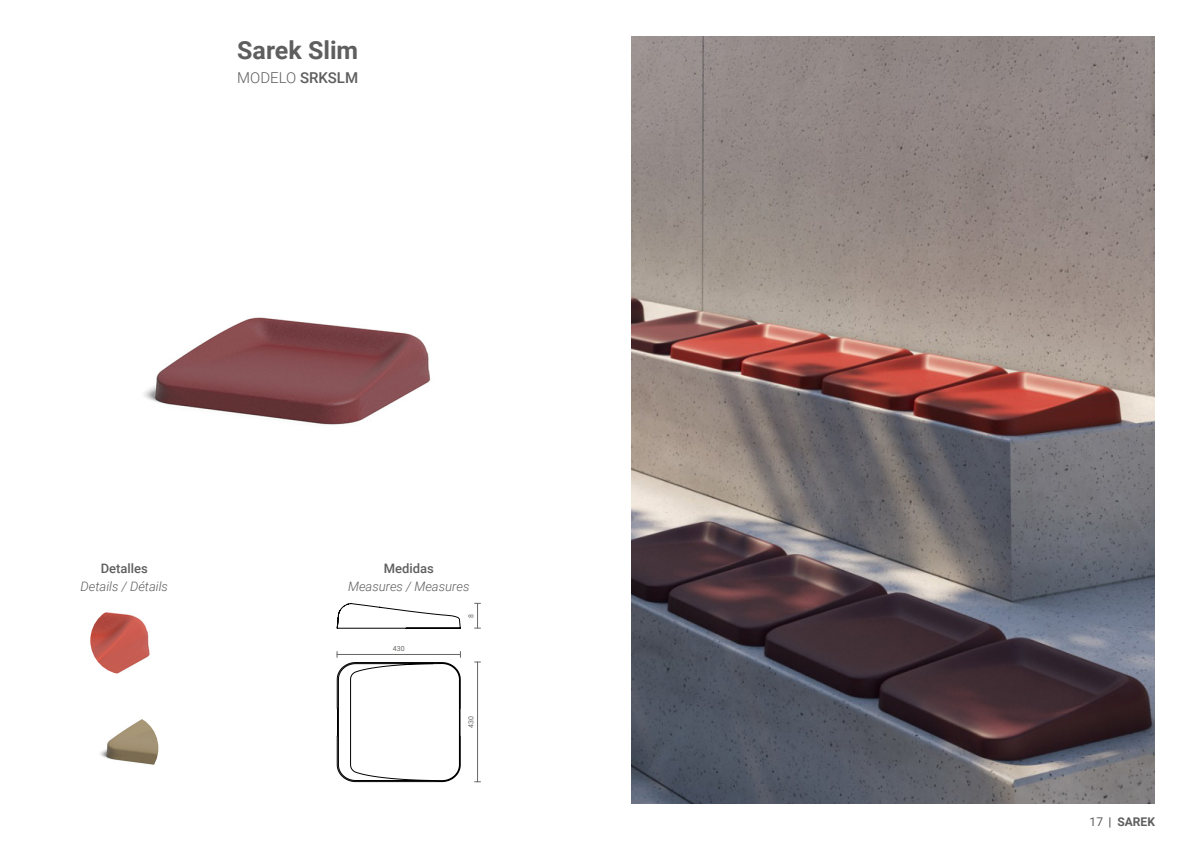
<style>
.page{position:relative;width:1191px;height:842px;background:#fff}
.page>*{position:absolute;margin:0;border:0;box-sizing:border-box;transform-origin:0 0}
.t1{font:700 25px "Roboto";color:#5f5e5e}
.t2{font:300 15px "Roboto";color:#5f5e5e}
.t3{font:italic 300 13px "Roboto";color:#5f5e5e}
.t4{font:500 13px "Roboto";color:#5f5e5e}
.t5{font:700 12px "Roboto";color:#5f5e5e}
.t6{font:7px "Roboto";color:#696765}
.s1{font-weight:500}
.s2{font-weight:400}
</style>
<div class="page">
<img style="left:144px;top:317px;width:287px;height:108px">
<img style="left:90px;top:714px;width:68px;height:68px;border-radius:34px">
<img style="left:90px;top:606px;width:68px;height:68px;border-radius:34px">
<img style="left:631px;top:36px;width:524px;height:768px">
<hr style="left:477px;top:662px;width:1px;height:120px;background:#696765">
<svg style="left:474px;top:603px;width:7px;height:26px"></svg>
<svg style="left:336px;top:603px;width:125px;height:180px"></svg>
<p class="t1" style="left:237px;top:32px;width:123px">Sarek Slim</p>
<p class="t2" style="left:237px;top:68px;width:122px">MODELO <span class="s1">SRKSLM</span></p>
<p class="t4" style="left:101px;top:560px;width:49px">Detalles</p>
<p class="t3" style="left:81px;top:578px;width:89px">Details / Détails</p>
<p class="t4" style="left:384px;top:560px;width:52px">Medidas</p>
<p class="t3" style="left:348px;top:578px;width:123px">Measures / Measures</p>
<p class="t6" style="left:393px;top:643px;width:13px">430</p>
<p class="t6" style="left:466px;top:618px;width:5px;rotate:-90deg">8</p>
<p class="t6" style="left:466px;top:728px;width:13px;rotate:-90deg">430</p>
<p class="t5" style="left:1089px;top:814px;width:67px"><span class="s2">17</span> | SAREK</p>
</div>
